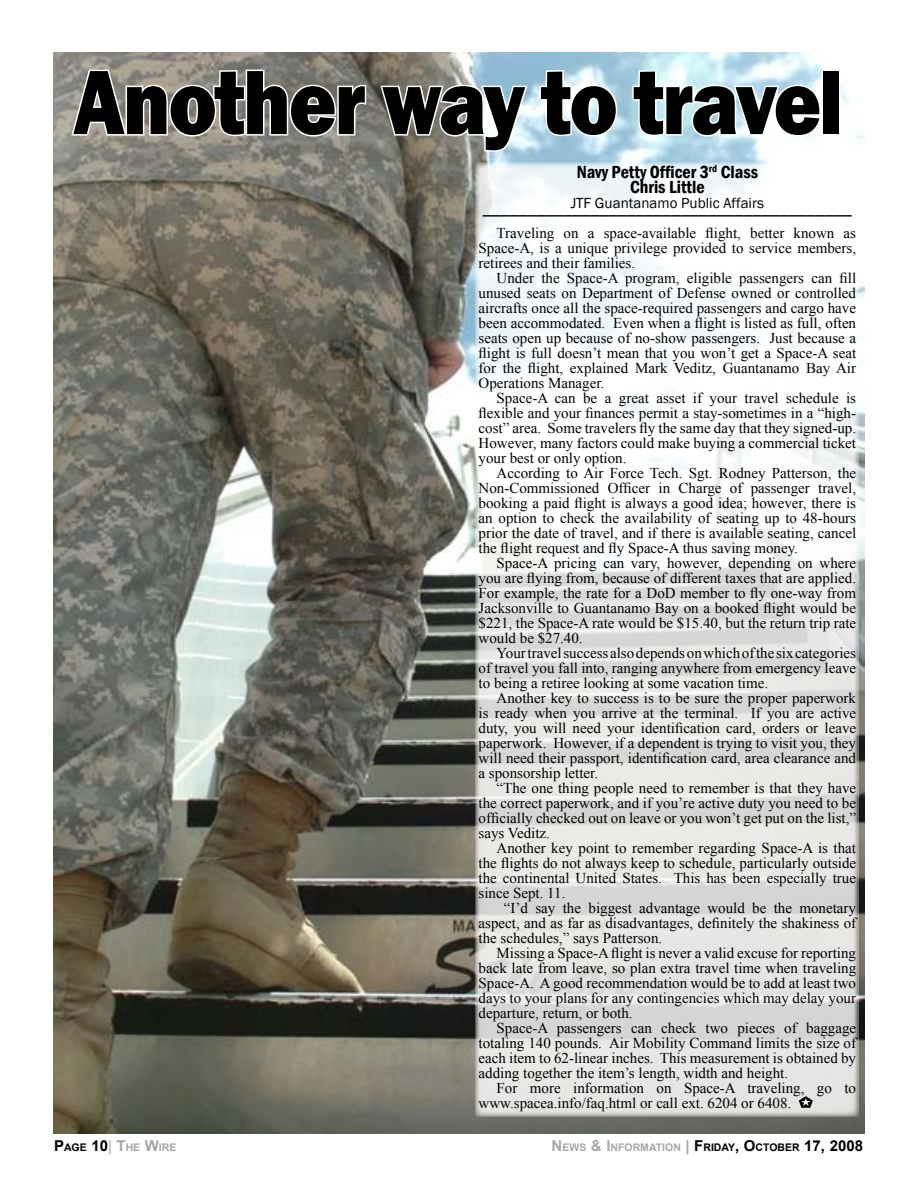
<style>
.page{position:relative;width:918px;height:1188px;background:#fff}
.page>*{position:absolute;margin:0;border:0;box-sizing:border-box;transform-origin:0 0}
.t1{font:800 94.5px "Franklin Gothic";letter-spacing:-.025em;color:#000;scale:.86 1}
.t2{font:18px "Franklin Gothic";color:#000}
.t3{font:600 condensed 18px/15px "Franklin Gothic";color:#000;text-align:center}
.t4{font:15px/15px "Times New Roman";color:#000;text-align:justify}
.t5{font:15px "Franklin Gothic";color:#000}
.t6{font:700 10.5px "Arial";color:#a5a8aa}
.t7{font:700 10.5px "Arial";color:#a3a5a8}
.s1{font-size:15px;color:#000}
.s2{color:#000}
.s3{font-weight:400;font-size:15px}
.s4{font-size:15px}
</style>
<div class="page">
<img style="left:53px;top:52px;width:811px;height:1081px">
<svg style="left:475px;top:162px;width:384px;height:955px"></svg>
<svg style="left:69px;top:68px;width:299px;height:70px"></svg>
<svg style="left:378px;top:83px;width:151px;height:70px"></svg>
<svg style="left:538px;top:69px;width:81px;height:69px"></svg>
<svg style="left:631px;top:69px;width:192px;height:69px"></svg>
<svg style="left:799px;top:1096px;width:14px;height:12px"></svg>
<h1 class="t1" style="left:73px;top:41px;width:897px">Another way to travel</h1>
<p class="t3" style="left:577px;top:164px;width:183px">Navy Petty Officer 3<sup>rd</sup> Class<br>Chris Little</p>
<p class="t5" style="left:571px;top:193px;width:195px">JTF Guantanamo Public Affairs</p>
<p class="t2" style="left:483px;top:197px;width:370px">_________________________________________</p>
<p class="t4" style="left:479px;top:225px;width:379px;text-indent:18px">Traveling on a space-available flight, better known as Space-A, is a unique privilege provided to service members, retirees and their families.</p>
<p class="t4" style="left:479px;top:270px;width:379px;text-indent:18px">Under the Space-A program, eligible passengers can fill unused seats on Department of Defense owned or controlled aircrafts once all the space-required passengers and cargo have been accommodated. Even when a flight is listed as full, often seats open up because of no-show passengers. Just because a flight is full doesn’t mean that you won’t get a Space-A seat for the flight, explained Mark Veditz, Guantanamo Bay Air Operations Manager.</p>
<p class="t4" style="left:479px;top:390px;width:379px;text-indent:18px">Space-A can be a great asset if your travel schedule is flexible and your finances permit a stay-sometimes in a “high&shy;cost” area. Some travelers fly the same day that they signed-up.<br>However, many factors could make buying a commercial ticket your best or only option.</p>
<p class="t4" style="left:479px;top:465px;width:379px;text-indent:18px">According to Air Force Tech. Sgt. Rodney Patterson, the Non-Commissioned Officer in Charge of passenger travel, booking a paid flight is always a good idea; however, there is an option to check the availability of seating up to 48-hours prior the date of travel, and if there is available seating, cancel the flight request and fly Space-A thus saving money.</p>
<p class="t4" style="left:479px;top:555px;width:379px;text-indent:18px">Space-A pricing can vary, however, depending on where you are flying from, because of different taxes that are applied.<br>For example, the rate for a DoD member to fly one-way from Jacksonville to Guantanamo Bay on a booked flight would be $221, the Space-A rate would be $15.40, but the return trip rate would be $27.40.</p>
<p class="t4" style="left:479px;top:645px;width:379px;text-indent:18px">Your travel success also depends on which of the six categories of travel you fall into, ranging anywhere from emergency leave to being a retiree looking at some vacation time.</p>
<p class="t4" style="left:479px;top:690px;width:379px;text-indent:18px">Another key to success is to be sure the proper paperwork is ready when you arrive at the terminal. If you are active duty, you will need your identification card, orders or leave paperwork. However, if a dependent is trying to visit you, they will need their passport, identification card, area clearance and a sponsorship letter.</p>
<p class="t4" style="left:479px;top:780px;width:379px;text-indent:18px">“The one thing people need to remember is that they have the correct paperwork, and if you’re active duty you need to be officially checked out on leave or you won’t get put on the list,” says Veditz.</p>
<p class="t4" style="left:479px;top:840px;width:379px;text-indent:18px">Another key point to remember regarding Space-A is that the flights do not always keep to schedule, particularly outside the continental United States. This has been especially true since Sept. 11.</p>
<p class="t4" style="left:479px;top:900px;width:379px;text-indent:25px">“I’d say the biggest advantage would be the monetary aspect, and as far as disadvantages, definitely the shakiness of the schedules,” says Patterson.</p>
<p class="t4" style="left:479px;top:945px;width:379px;text-indent:18px">Missing a Space-A flight is never a valid excuse for reporting back late from leave, so plan extra travel time when traveling Space-A. A good recommendation would be to add at least two days to your plans for any contingencies which may delay your departure, return, or both.</p>
<p class="t4" style="left:479px;top:1020px;width:379px;text-indent:18px">Space-A passengers can check two pieces of baggage totaling 140 pounds. Air Mobility Command limits the size of each item to 62-linear inches. This measurement is obtained by adding together the item’s length, width and height.</p>
<p class="t4" style="left:479px;top:1080px;width:379px;text-indent:18px">For more information on Space-A traveling, go to www.spacea.info/faq.html or call ext. 6204 or 6408.</p>
<p class="t7" style="left:54px;top:1141px;width:124px"><span class="s1">P</span><span class="s2">AGE</span> <span class="s1">10</span><span class="s3">|</span> <span class="s4">T</span>HE <span class="s4">W</span>IRE</p>
<p class="t6" style="left:552px;top:1140px;width:313px"><span class="s4">N</span> EWS <span class="s4">&amp; I</span> NFORMATION <span class="s4">|</span> <span class="s1">F</span><span class="s2">RIDAY</span><span class="s1">, O</span><span class="s2">CTOBER</span> <span class="s1">17, 2008</span></p>
</div>
